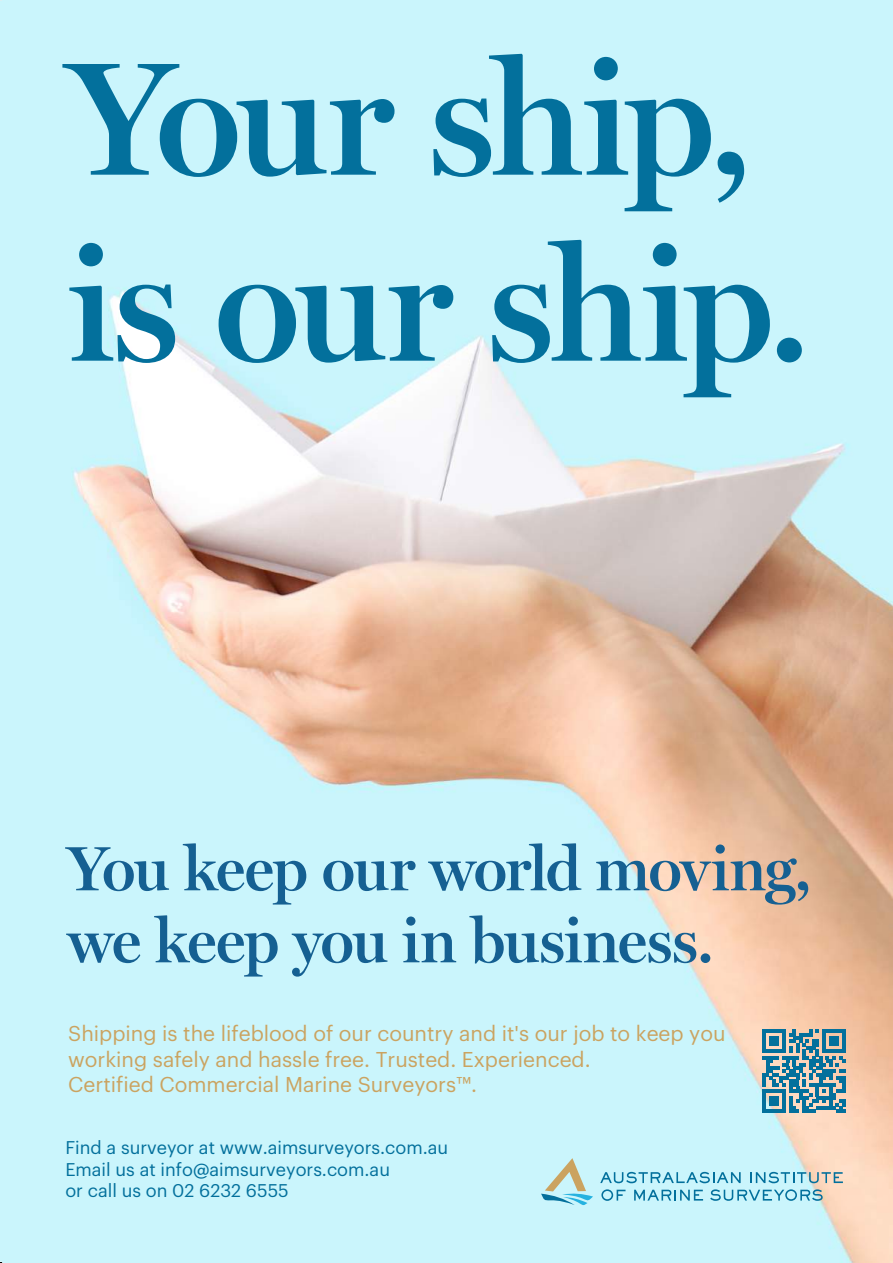
<style>
.page{position:relative;width:893px;height:1263px;background:#fff}
.page>*{position:absolute;margin:0;border:0;box-sizing:border-box;transform-origin:0 0}
.t1{font:600 162px/186px "Miller Display";letter-spacing:-.03em;color:#03709c}
.t2{font:600 63px/72px "Miller Display";letter-spacing:-.02em;color:#156092}
.t3{font:21px/25.2px "Graphik";color:#cba360}
.t4{font:18px/21.6px "Graphik";color:#03709c}
</style>
<div class="page">
<img style="left:0;top:0;width:893px;height:1263px">
<svg style="left:541px;top:1158px;width:52px;height:48px;background:#b8dcd9"></svg>
<svg style="left:600px;top:1172px;width:141px;height:11px;background:#8acadd"></svg>
<svg style="left:750px;top:1172px;width:93px;height:11px"></svg>
<svg style="left:601px;top:1189px;width:24px;height:12px"></svg>
<svg style="left:634px;top:1190px;width:69px;height:10px"></svg>
<svg style="left:710px;top:1189px;width:113px;height:12px"></svg>
<svg style="left:762px;top:1030px;width:84px;height:83px;background:#6a9aa8"></svg>
<hr style="left:762px;top:1110px;width:24px;height:3px;background:#03709c">
<div style="left:769px;top:1096px;width:10px;height:10px;background:#03709c"></div>
<h1 class="t1" style="left:68px;top:24px;width:744px">Your ship, is our ship.</h1>
<h2 class="t2" style="left:67px;top:832px;width:745px">You keep our world moving, we keep you in business.</h2>
<p class="t3" style="left:68px;top:1019px;width:659px">Shipping is the lifeblood of our country and it's our job to keep you working safely and hassle free. Trusted. Experienced.<br>Certified Commercial Marine Surveyors™.</p>
<p class="t4" style="left:65px;top:1135px;width:384px">Find a surveyor at www.aimsurveyors.com.au<br>Email us at info@aimsurveyors.com.au<br>or call us on 02 6232 6555</p>
</div>
